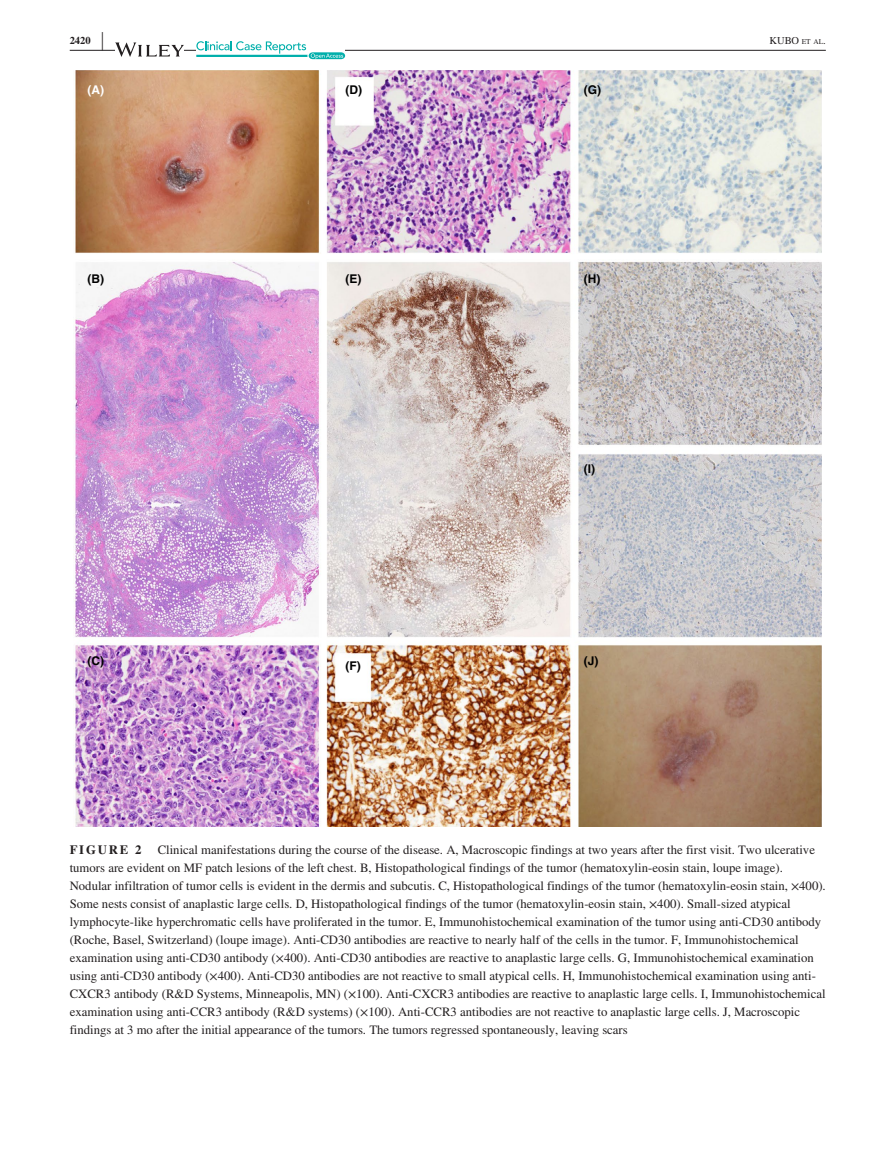
<style>
.page{position:relative;width:893px;height:1174px;background:#fff}
.page>*{position:absolute;margin:0;border:0;box-sizing:border-box;transform-origin:0 0}
.t1{font:700 25.95px "STIX";color:#231f20;scale:.36 1}
.t2{font:12.75px/18px "STIX";color:#231f20}
.t3{font:700 12.75px "STIX";letter-spacing:.14em;color:#231f20}
.t4{font:700 12px "Helvetica";color:#000}
.t5{font:700 12px "Helvetica";color:#fff}
.t6{font:10.5px "STIX";color:#231f20}
.t7{font:700 10.5px "STIX";color:#231f20}
.s1{font-size:7.35px}
</style>
<div class="page">
<hr style="left:70px;top:50px;width:756px;height:1px;background:#231f20">
<svg style="left:115px;top:42px;width:69px;height:15px"></svg>
<svg style="left:196px;top:41px;width:149px;height:18px"></svg>
<img style="left:74px;top:70px;width:748px;height:757px">
<p class="t7" style="left:70px;top:34px;width:22px">2420</p>
<h1 class="t1" style="left:102px;top:26px;width:7px">|</h1>
<p class="t6" style="left:770px;top:33px;width:58px">KUBO <span class="s1">et al</span>.</p>
<p class="t5" style="left:87px;top:82px;width:18px">(A)</p>
<p class="t4" style="left:346px;top:82px;width:18px">(D)</p>
<p class="t4" style="left:584px;top:82px;width:19px">(G)</p>
<p class="t4" style="left:87px;top:272px;width:18px">(B)</p>
<p class="t4" style="left:346px;top:272px;width:17px">(E)</p>
<p class="t4" style="left:584px;top:272px;width:18px">(H)</p>
<p class="t4" style="left:584px;top:462px;width:13px">(I)</p>
<p class="t4" style="left:87px;top:653px;width:18px">(C)</p>
<p class="t4" style="left:346px;top:659px;width:17px">(F)</p>
<p class="t4" style="left:584px;top:653px;width:16px">(J)</p>
<p class="t3" style="left:70px;top:842px;width:73px">FIGURE 2</p>
<p class="t2" style="left:70px;top:841px;width:758px;text-indent:88px">Clinical manifestations during the course of the disease. A, Macroscopic findings at two years after the first visit. Two ulcerative tumors are evident on MF patch lesions of the left chest. B, Histopathological findings of the tumor (hematoxylin-eosin stain, loupe image).<br>Nodular infiltration of tumor cells is evident in the dermis and subcutis. C, Histopathological findings of the tumor (hematoxylin-eosin stain, ×400).<br>Some nests consist of anaplastic large cells. D, Histopathological findings of the tumor (hematoxylin-eosin stain, ×400). Small-sized atypical lymphocyte-like hyperchromatic cells have proliferated in the tumor. E, Immunohistochemical examination of the tumor using anti-CD30 antibody (Roche, Basel, Switzerland) (loupe image). Anti-CD30 antibodies are reactive to nearly half of the cells in the tumor. F, Immunohistochemical examination using anti-CD30 antibody (×400). Anti-CD30 antibodies are reactive to anaplastic large cells. G, Immunohistochemical examination using anti-CD30 antibody (×400). Anti-CD30 antibodies are not reactive to small atypical cells. H, Immunohistochemical examination using anti-CXCR3 antibody (R&amp;D Systems, Minneapolis, MN) (×100). Anti-CXCR3 antibodies are reactive to anaplastic large cells. I, Immunohistochemical examination using anti-CCR3 antibody (R&amp;D systems) (×100). Anti-CCR3 antibodies are not reactive to anaplastic large cells. J, Macroscopic findings at 3 mo after the initial appearance of the tumors. The tumors regressed spontaneously, leaving scars</p>
</div>
